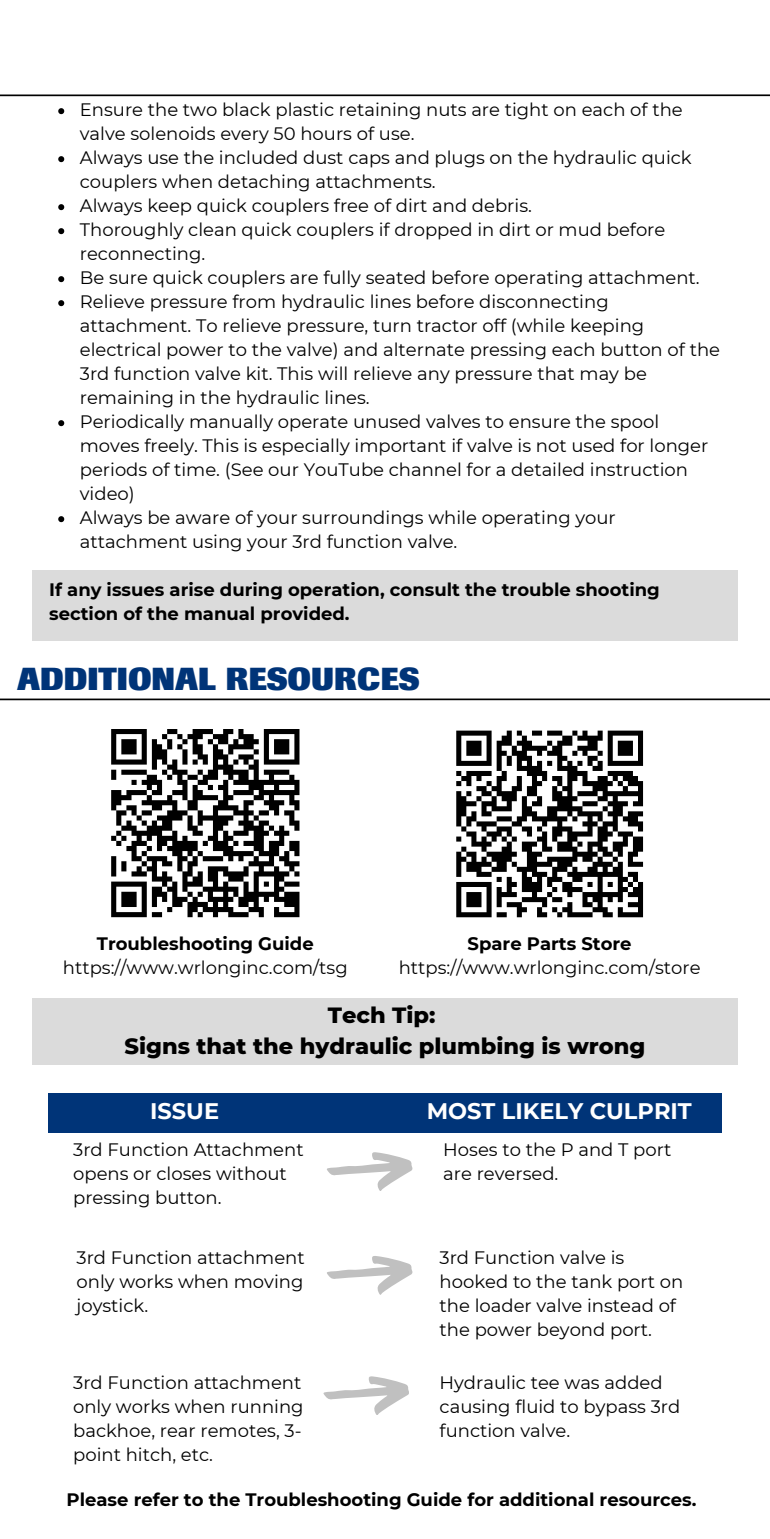
<style>
.page{position:relative;width:770px;height:1539px;background:#fff}
.page>*{position:absolute;margin:0;border:0;box-sizing:border-box;transform-origin:0 0}
.t1{font:800 31.5px "Imago";color:#003478}
.t2{font:800 22.5px/30.4px "Montserrat";color:#000;text-align:center}
.t3{font:700 22.5px "Montserrat";color:#fff}
.t4{font:18px/24.1px "Montserrat";color:#000}
.t5{font:700 18px/24.1px "Montserrat";color:#000}
</style>
<div class="page">
<div style="left:32px;top:570px;width:705px;height:71px;background:#dbdbdb"></div>
<svg style="left:58px;top:108px;width:6px;height:6px"></svg>
<svg style="left:58px;top:156px;width:6px;height:6px"></svg>
<svg style="left:58px;top:204px;width:6px;height:6px"></svg>
<svg style="left:58px;top:228px;width:6px;height:6px"></svg>
<svg style="left:58px;top:276px;width:6px;height:6px"></svg>
<svg style="left:58px;top:300px;width:6px;height:6px"></svg>
<svg style="left:58px;top:420px;width:6px;height:6px"></svg>
<svg style="left:58px;top:516px;width:6px;height:6px"></svg>
<hr style="left:0;top:94px;width:769px;height:2px;background:#000">
<svg style="left:111px;top:729px;width:189px;height:189px"></svg>
<hr style="left:0;top:699px;width:769px;height:1px;background:#000">
<div style="left:32px;top:999px;width:705px;height:66px;background:#dbdbdb"></div>
<div style="left:48px;top:1093px;width:673px;height:39px;background:#003478"></div>
<svg style="left:327px;top:1152px;width:85px;height:39px"></svg>
<svg style="left:327px;top:1256px;width:85px;height:38px"></svg>
<svg style="left:323px;top:1376px;width:86px;height:39px"></svg>
<svg style="left:456px;top:730px;width:188px;height:188px"></svg>
<p class="t4" style="left:80px;top:97px;width:604px">Ensure the two black plastic retaining nuts are tight on each of the valve solenoids every 50 hours of use.</p>
<p class="t4" style="left:80px;top:145px;width:613px">Always use the included dust caps and plugs on the hydraulic quick couplers when detaching attachments.</p>
<p class="t4" style="left:80px;top:193px;width:453px">Always keep quick couplers free of dirt and debris.</p>
<p class="t4" style="left:80px;top:217px;width:587px">Thoroughly clean quick couplers if dropped in dirt or mud before reconnecting.</p>
<p class="t4" style="left:80px;top:265px;width:621px">Be sure quick couplers are fully seated before operating attachment.</p>
<p class="t4" style="left:80px;top:289px;width:641px">Relieve pressure from hydraulic lines before disconnecting attachment. To relieve pressure, turn tractor off (while keeping electrical power to the valve) and alternate pressing each button of the 3rd function valve kit. This will relieve any pressure that may be remaining in the hydraulic lines.</p>
<p class="t4" style="left:80px;top:409px;width:630px">Periodically manually operate unused valves to ensure the spool moves freely. This is especially important if valve is not used for longer periods of time. (See our YouTube channel for a detailed instruction video)</p>
<p class="t4" style="left:80px;top:505px;width:537px">Always be aware of your surroundings while operating your attachment using your 3rd function valve.</p>
<h4 class="t5" style="left:49px;top:577px;width:612px">If any issues arise during operation, consult the trouble shooting section of the manual provided.</h4>
<p class="t1" style="left:17px;top:660px;width:404px">ADDITIONAL RESOURCES</p>
<h1 class="t5" style="left:97px;top:932px;width:218px">Troubleshooting Guide</h1>
<p class="t4" style="left:63px;top:956px;width:286px">https://www.wrlonginc.com/tsg</p>
<p class="t5" style="left:467px;top:932px;width:165px">Spare Parts Store</p>
<p class="t4" style="left:398px;top:956px;width:303px">https://www.wrlonginc.com/store</p>
<p class="t2" style="left:124px;top:1000px;width:522px">Tech Tip:<br>Signs that the hydraulic plumbing is wrong</p>
<p class="t3" style="left:150px;top:1097px;width:70px">ISSUE</p>
<h3 class="t3" style="left:426px;top:1097px;width:266px">MOST LIKELY CULPRIT</h3>
<h2 class="t4" style="left:73px;top:1138px;width:232px">3rd Function Attachment opens or closes without pressing button.</h2>
<p class="t4" style="left:443px;top:1138px;width:229px">Hoses to the P and T port are reversed.</p>
<h2 class="t4" style="left:76px;top:1245px;width:230px;text-align:justify">3rd Function attachment only works when moving joystick.</h2>
<p class="t4" style="left:439px;top:1245px;width:245px">3rd Function valve is hooked to the tank port on the loader valve instead of the power beyond port.</p>
<p class="t4" style="left:73px;top:1371px;width:232px">3rd Function attachment only works when running backhoe, rear remotes, 3- point hitch, etc.</p>
<p class="t4" style="left:439px;top:1371px;width:242px">Hydraulic tee was added causing fluid to bypass 3rd function valve.</p>
<p class="t5" style="left:67px;top:1487px;width:631px">Please refer to the Troubleshooting Guide for additional resources.</p>
</div>
